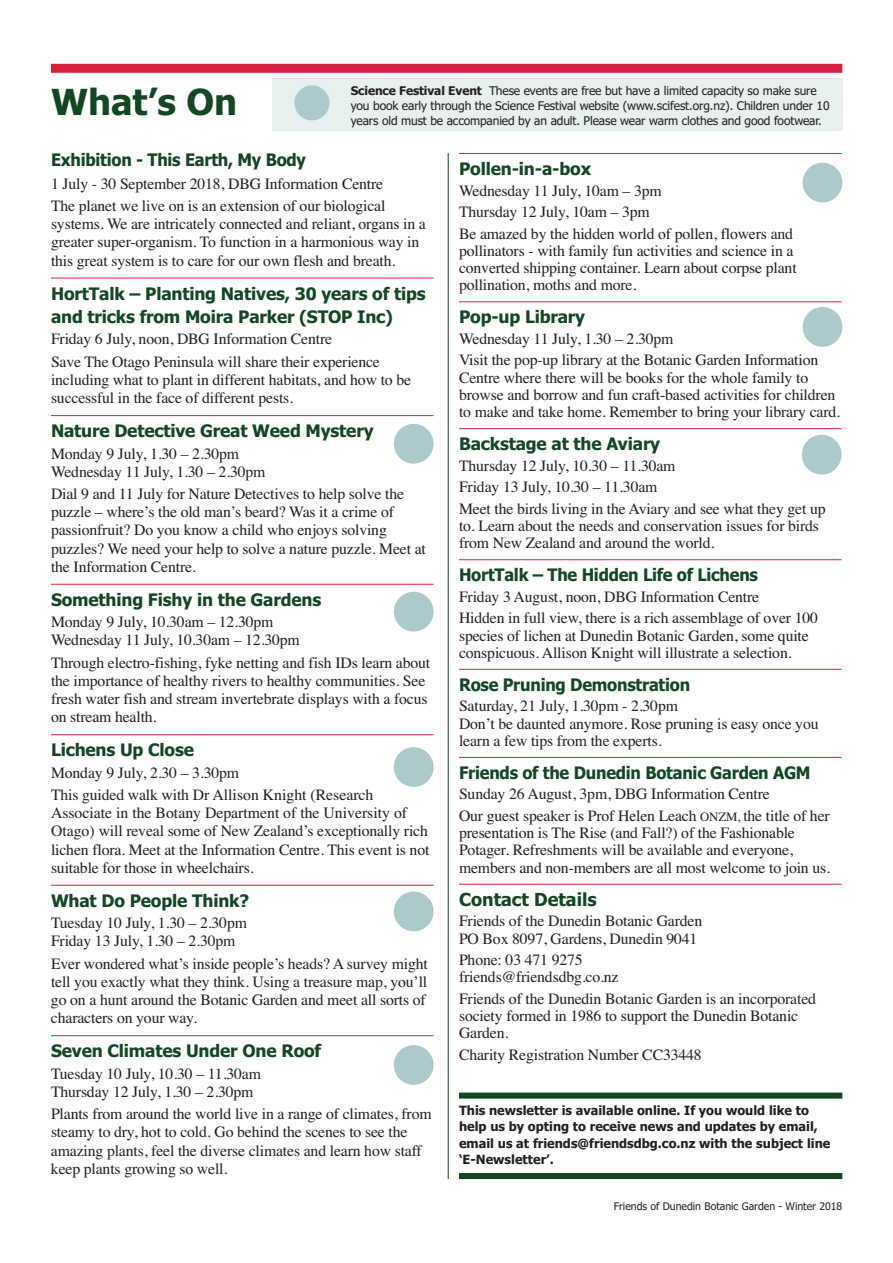
<style>
.page{position:relative;width:893px;height:1263px;background:#fff}
.page>*{position:absolute;margin:0;border:0;box-sizing:border-box;transform-origin:0 0}
.t1{font:700 36px "Tahoma";color:#134724}
.t2{font:700 18px "Tahoma";color:#134724}
.t3{font:700 17.25px/23.4px "Tahoma";letter-spacing:-.01em;color:#134724}
.t4{font:700 17.25px "Tahoma";letter-spacing:-.01em;color:#134724;scale:.95 1}
.t5{font:15.75px/18.1px "Times";letter-spacing:-.01em;color:#231f20}
.t6{font:700 12.75px/16.5px "Tahoma";color:#231f20}
.t7{font:12px/15px "Tahoma";letter-spacing:-.01em;color:#231f20}
.t8{font:10.5px "Tahoma";color:#231f20}
.s1{font-weight:700}
.s2{font-size:12.75px}
</style>
<div class="page">
<hr style="left:51px;top:278px;width:382px;height:1px;background:#d6223a">
<hr style="left:51px;top:415px;width:382px;height:1px;background:#d6223a">
<hr style="left:51px;top:584px;width:382px;height:1px;background:#d6223a">
<hr style="left:51px;top:734px;width:382px;height:1px;background:#d6223a">
<hr style="left:51px;top:885px;width:382px;height:1px;background:#d6223a">
<hr style="left:51px;top:1035px;width:382px;height:1px;background:#d6223a">
<hr style="left:459px;top:153px;width:382px;height:1px;background:#d6223a">
<hr style="left:459px;top:301px;width:382px;height:1px;background:#d6223a">
<hr style="left:459px;top:428px;width:382px;height:1px;background:#d6223a">
<hr style="left:459px;top:559px;width:382px;height:1px;background:#d6223a">
<hr style="left:459px;top:669px;width:382px;height:1px;background:#d6223a">
<hr style="left:459px;top:757px;width:382px;height:1px;background:#d6223a">
<hr style="left:459px;top:884px;width:382px;height:1px;background:#d6223a">
<div style="left:459px;top:1092px;width:383px;height:6px;background:#134724"></div>
<div style="left:459px;top:1173px;width:383px;height:6px;background:#134724"></div>
<hr style="left:448px;top:153px;width:1px;height:1026px;background:#134724">
<div style="left:394px;top:424px;width:39px;height:40px;background:#accacb;border-radius:50%"></div>
<div style="left:394px;top:592px;width:39px;height:39px;background:#accacb;border-radius:50%"></div>
<div style="left:394px;top:747px;width:39px;height:40px;background:#accacb;border-radius:50%"></div>
<div style="left:394px;top:891px;width:39px;height:40px;background:#accacb;border-radius:50%"></div>
<div style="left:394px;top:1045px;width:39px;height:40px;background:#accacb;border-radius:50%"></div>
<div style="left:803px;top:163px;width:39px;height:39px;background:#accacb;border-radius:50%"></div>
<div style="left:803px;top:307px;width:39px;height:40px;background:#accacb;border-radius:50%"></div>
<div style="left:802px;top:435px;width:39px;height:39px;background:#accacb;border-radius:50%"></div>
<div style="left:51px;top:64px;width:791px;height:9px;background:#d6223a"></div>
<div style="left:272px;top:78px;width:570px;height:52px;background:#e7efef"></div>
<div style="left:294px;top:85px;width:35px;height:35px;background:#accacb;border-radius:50%"></div>
<h1 class="t1" style="left:51px;top:82px;width:188px">What’s On</h1>
<p class="t7" style="left:351px;top:84px;width:480px"><span class="s1">Science Festival Event</span> These events are free but have a limited capacity so make sure you book early through the Science Festival website (www.scifest.org.nz). Children under 10 years old must be accompanied by an adult. Please wear warm clothes and good footwear.</p>
<p class="t4" style="left:51px;top:150px;width:270px">Exhibition - This Earth, My Body</p>
<p class="t5" style="left:51px;top:172px;width:336px;line-height:22.4px">1 July - 30 September 2018, DBG Information Centre<br>The planet we live on is an extension of our biological</p>
<p class="t5" style="left:51px;top:215px;width:376px">systems. We are intricately connected and reliant, organs in a greater super-organism. To function in a harmonious way in this great system is to care for our own flesh and breath.</p>
<p class="t3" style="left:51px;top:282px;width:376px">HortTalk – Planting Natives, 30 years of tips and tricks from Moira Parker (STOP Inc)</p>
<p class="t5" style="left:51px;top:328px;width:330px;line-height:22.4px">Friday 6 July, noon, DBG Information Centre<br>Save The Otago Peninsula will share their experience</p>
<p class="t5" style="left:51px;top:370px;width:362px">including what to plant in different habitats, and how to be successful in the face of different pests.</p>
<p class="t3" style="left:51px;top:420px;width:324px">Nature Detective Great Weed Mystery</p>
<p class="t5" style="left:51px;top:444px;width:216px">Monday 9 July, 1.30 – 2.30pm<br>Wednesday 11 July, 1.30 – 2.30pm</p>
<p class="t5" style="left:51px;top:485px;width:376px">Dial 9 and 11 July for Nature Detectives to help solve the puzzle – where’s the old man’s beard? Was it a crime of passionfruit? Do you know a child who enjoys solving puzzles? We need your help to solve a nature puzzle. Meet at the Information Centre.</p>
<p class="t3" style="left:51px;top:588px;width:272px">Something Fishy in the Gardens</p>
<p class="t5" style="left:51px;top:613px;width:250px">Monday 9 July, 10.30am – 12.30pm<br>Wednesday 11 July, 10.30am – 12.30pm</p>
<p class="t5" style="left:51px;top:653px;width:381px">Through electro-fishing, fyke netting and fish IDs learn about the importance of healthy rivers to healthy communities. See fresh water fish and stream invertebrate displays with a focus on stream health.</p>
<p class="t3" style="left:51px;top:739px;width:144px">Lichens Up Close</p>
<p class="t5" style="left:51px;top:761px;width:324px;line-height:22.4px">Monday 9 July, 2.30 – 3.30pm<br>This guided walk with Dr Allison Knight (Research</p>
<p class="t5" style="left:51px;top:804px;width:380px">Associate in the Botany Department of the University of Otago) will reveal some of New Zealand’s exceptionally rich lichen flora. Meet at the Information Centre. This event is not suitable for those in wheelchairs.</p>
<p class="t3" style="left:51px;top:889px;width:200px">What Do People Think?</p>
<p class="t5" style="left:51px;top:914px;width:197px">Tuesday 10 July, 1.30 – 2.30pm<br>Friday 13 July, 1.30 – 2.30pm</p>
<p class="t5" style="left:51px;top:954px;width:378px">Ever wondered what’s inside people’s heads? A survey might tell you exactly what they think. Using a treasure map, you’ll go on a hunt around the Botanic Garden and meet all sorts of characters on your way.</p>
<p class="t3" style="left:51px;top:1040px;width:272px">Seven Climates Under One Roof</p>
<p class="t5" style="left:51px;top:1064px;width:211px">Tuesday 10 July, 10.30 – 11.30am<br>Thursday 12 July, 1.30 – 2.30pm</p>
<p class="t5" style="left:51px;top:1105px;width:382px">Plants from around the world live in a range of climates, from steamy to dry, hot to cold. Go behind the scenes to see the amazing plants, feel the diverse climates and learn how staff keep plants growing so well.</p>
<p class="t3" style="left:459px;top:157px;width:134px">Pollen-in-a-box</p>
<p class="t5" style="left:459px;top:179px;width:336px;line-height:21.5px">Wednesday 11 July, 10am – 3pm<br>Thursday 12 July, 10am – 3pm<br>Be amazed by the hidden world of pollen, flowers and</p>
<p class="t5" style="left:459px;top:242px;width:339px;line-height:17.2px">pollinators - with family fun activities and science in a converted shipping container. Learn about corpse plant pollination, moths and more.</p>
<p class="t3" style="left:459px;top:306px;width:128px">Pop-up Library</p>
<p class="t5" style="left:459px;top:328px;width:361px;line-height:21.5px">Wednesday 11 July, 1.30 – 2.30pm<br>Visit the pop-up library at the Botanic Garden Information</p>
<p class="t5" style="left:459px;top:369px;width:383px;line-height:17.2px">Centre where there will be books for the whole family to browse and borrow and fun craft-based activities for children to make and take home. Remember to bring your library card.</p>
<p class="t3" style="left:459px;top:433px;width:203px">Backstage at the Aviary</p>
<p class="t5" style="left:459px;top:455px;width:368px;line-height:21.5px">Thursday 12 July, 10.30 – 11.30am<br>Friday 13 July, 10.30 – 11.30am<br>Meet the birds living in the Aviary and see what they get up</p>
<p class="t5" style="left:459px;top:517px;width:362px;line-height:17.2px">to. Learn about the needs and conservation issues for birds from New Zealand and around the world.</p>
<p class="t4" style="left:459px;top:565px;width:316px">HortTalk – The Hidden Life of Lichens</p>
<p class="t5" style="left:459px;top:586px;width:361px;line-height:21.5px">Friday 3 August, noon, DBG Information Centre<br>Hidden in full view, there is a rich assemblage of over 100</p>
<p class="t5" style="left:459px;top:626px;width:351px;line-height:17.2px">species of lichen at Dunedin Botanic Garden, some quite conspicuous. Allison Knight will illustrate a selection.</p>
<p class="t4" style="left:459px;top:675px;width:245px">Rose Pruning Demonstration</p>
<p class="t5" style="left:459px;top:697px;width:361px;line-height:17.2px">Saturday, 21 July, 1.30pm - 2.30pm<br>Don’t be daunted anymore. Rose pruning is easy once you learn a few tips from the experts.</p>
<p class="t4" style="left:459px;top:763px;width:372px">Friends of the Dunedin Botanic Garden AGM</p>
<p class="t5" style="left:459px;top:783px;width:372px;line-height:21.5px">Sunday 26 August, 3pm, DBG Information Centre<br>Our guest speaker is Prof Helen Leach <span class="s2">ONZM,</span> the title of her</p>
<p class="t5" style="left:459px;top:824px;width:373px;line-height:17.2px">presentation is The Rise (and Fall?) of the Fashionable<br>Potager. Refreshments will be available and everyone, members and non-members are all most welcome to join us.</p>
<p class="t2" style="left:459px;top:889px;width:139px">Contact Details</p>
<p class="t5" style="left:459px;top:912px;width:245px;line-height:17.2px">Friends of the Dunedin Botanic Garden<br>PO Box 8097, Gardens, Dunedin 9041</p>
<p class="t5" style="left:459px;top:951px;width:161px;line-height:17.2px">Phone: 03 471 9275 friends@friendsdbg.co.nz</p>
<p class="t5" style="left:459px;top:990px;width:359px;line-height:17.2px">Friends of the Dunedin Botanic Garden is an incorporated society formed in 1986 to support the Dunedin Botanic<br>Garden.</p>
<p class="t5" style="left:459px;top:1045px;width:244px">Charity Registration Number CC33448</p>
<p class="t6" style="left:459px;top:1102px;width:373px">This newsletter is available online. If you would like to help us by opting to receive news and updates by email, email us at friends@friendsdbg.co.nz with the subject line ‘E-Newsletter’.</p>
<p class="t8" style="left:614px;top:1201px;width:230px">Friends of Dunedin Botanic Garden - Winter 2018</p>
</div>
